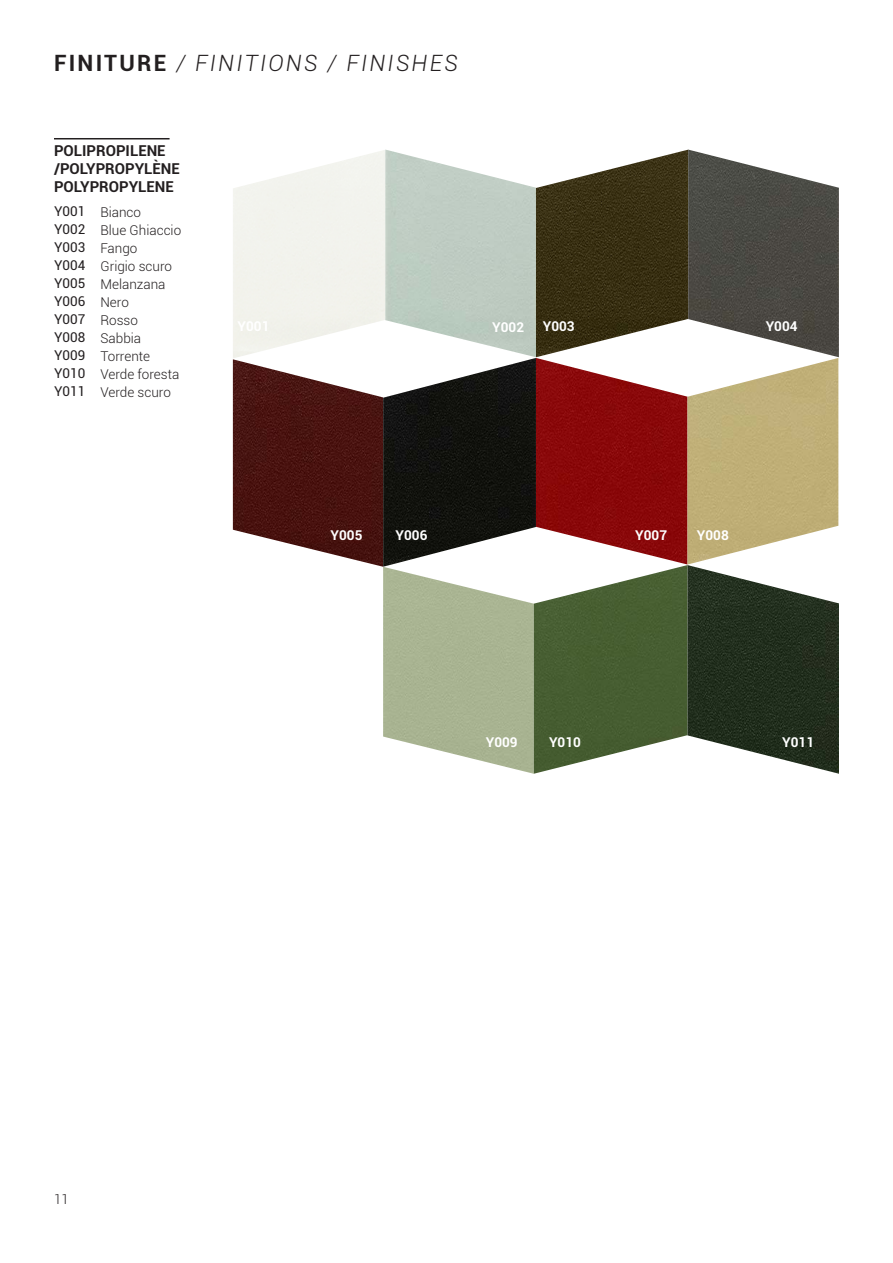
<style>
.page{position:relative;width:893px;height:1263px;background:#fff}
.page>*{position:absolute;margin:0;border:0;box-sizing:border-box;transform-origin:0 0}
.t1{font:italic 300 22.5px "Roboto";letter-spacing:.1em;color:#231f20}
.t2{font:700 15px "Roboto";color:#231f20}
.t3{font:300 13.5px/18px "Roboto";color:#231f20}
.t4{font:13.5px "Roboto";color:#231f20}
.t5{font:700 13.5px "Roboto";color:#fff}
.s1{font-weight:700;font-style:normal}
</style>
<div class="page">
<img style="left:233px;top:358px;width:303px;height:209px">
<img style="left:536px;top:358px;width:302px;height:206px">
<img style="left:233px;top:150px;width:606px;height:208px">
<hr style="left:54px;top:138px;width:116px;height:1px;background:#231f20">
<img style="left:383px;top:567px;width:151px;height:207px">
<img style="left:534px;top:565px;width:305px;height:209px">
<p class="t1" style="left:54px;top:47px;width:405px"><span class="s1">FINITURE</span> / FINITIONS / FINISHES</p>
<p class="t2" style="left:54px;top:140px;width:113px">POLIPROPILENE</p>
<p class="t2" style="left:54px;top:158px;width:127px">/POLYPROPYLÈNE</p>
<p class="t2" style="left:54px;top:176px;width:121px">POLYPROPYLENE</p>
<p class="t4" style="left:54px;top:202px;width:33px">Y001</p>
<p class="t4" style="left:54px;top:220px;width:33px">Y002</p>
<p class="t4" style="left:54px;top:238px;width:33px">Y003</p>
<p class="t4" style="left:54px;top:256px;width:33px">Y004</p>
<p class="t4" style="left:54px;top:274px;width:33px">Y005</p>
<p class="t4" style="left:54px;top:292px;width:33px">Y006</p>
<p class="t4" style="left:54px;top:310px;width:33px">Y007</p>
<p class="t4" style="left:54px;top:328px;width:33px">Y008</p>
<p class="t4" style="left:54px;top:346px;width:33px">Y009</p>
<p class="t4" style="left:54px;top:364px;width:33px">Y010</p>
<p class="t4" style="left:54px;top:382px;width:33px">Y011</p>
<p class="t3" style="left:100px;top:202px;width:82px">Bianco<br>Blue Ghiaccio</p>
<p class="t3" style="left:100px;top:238px;width:39px">Fango</p>
<p class="t3" style="left:100px;top:256px;width:73px">Grigio scuro</p>
<p class="t3" style="left:100px;top:274px;width:67px">Melanzana</p>
<p class="t3" style="left:100px;top:292px;width:30px">Nero</p>
<p class="t3" style="left:100px;top:310px;width:39px">Rosso</p>
<p class="t3" style="left:100px;top:328px;width:42px">Sabbia</p>
<p class="t3" style="left:100px;top:346px;width:51px">Torrente</p>
<p class="t3" style="left:100px;top:364px;width:80px">Verde foresta</p>
<p class="t3" style="left:100px;top:382px;width:72px">Verde scuro</p>
<p class="t5" style="left:492px;top:318px;width:33px">Y002</p>
<p class="t5" style="left:543px;top:317px;width:33px">Y003</p>
<p class="t5" style="left:766px;top:317px;width:33px">Y004</p>
<p class="t5" style="left:331px;top:525px;width:33px">Y005</p>
<p class="t5" style="left:396px;top:525px;width:33px">Y006</p>
<p class="t5" style="left:635px;top:525px;width:33px">Y007</p>
<p class="t5" style="left:697px;top:525px;width:33px">Y008</p>
<p class="t3" style="left:54px;top:1190px;width:16px">11</p>
<p class="t5" style="left:486px;top:732px;width:33px">Y009</p>
<p class="t5" style="left:549px;top:732px;width:33px">Y010</p>
<p class="t5" style="left:782px;top:732px;width:33px">Y011</p>
</div>
